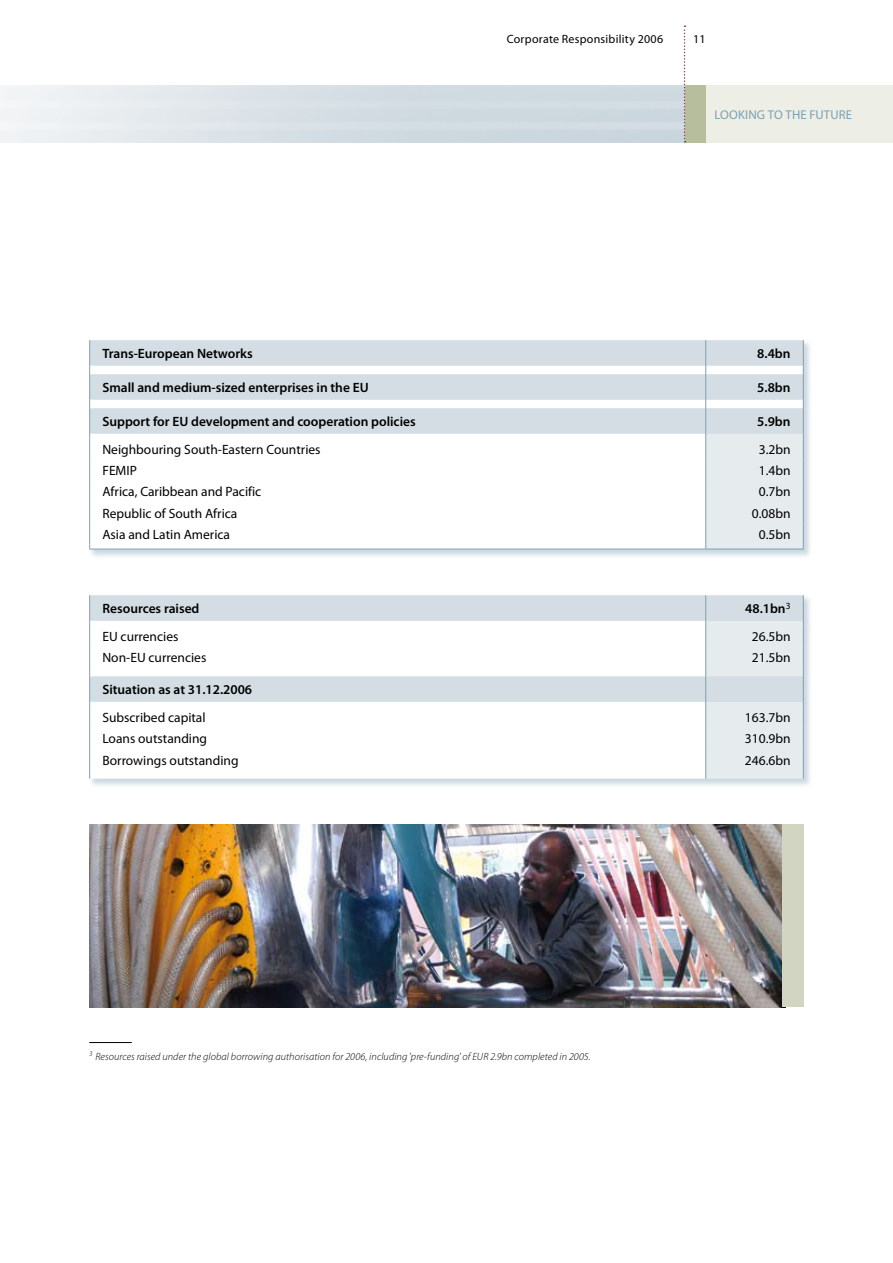
<style>
.page{position:relative;width:893px;height:1263px;background:#fff}
.page>*{position:absolute;margin:0;border:0;box-sizing:border-box;transform-origin:0 0}
.t1{font:13.5px "Myriad Pro";color:#000}
.t2{font:600 13.5px "Myriad Pro";color:#000}
.t3{font:12.75px "Myriad Pro";letter-spacing:.01em;color:#7ba1b2}
.t4{font:12px "Myriad Pro";letter-spacing:.02em;color:#000}
.t5{font:italic 300 10.5px "Myriad Pro";letter-spacing:.01em;color:#000}
</style>
<div class="page">
<div style="left:685px;top:85px;width:21px;height:57px;background:#b6be9e"></div>
<div style="left:706px;top:85px;width:187px;height:57px;background:#edeee5"></div>
<svg style="left:684px;top:26px;width:1px;height:116px"></svg>
<img style="left:89px;top:824px;width:693px;height:183px">
<div style="left:782px;top:824px;width:22px;height:183px;background:#d1d5c1"></div>
<div style="left:88px;top:339px;width:726px;height:220px;background:#7ba1b2;opacity:.4"></div>
<div style="left:90px;top:340px;width:615px;height:26px;background:#d4dde3"></div>
<svg style="left:90px;top:366px;width:615px;height:183px"></svg>
<svg style="left:89px;top:340px;width:1px;height:209px"></svg>
<hr style="left:89px;top:549px;width:617px;height:1px;background:#7ba1b2">
<hr style="left:706px;top:549px;width:98px;height:1px;background:#7ba1b2">
<svg style="left:705px;top:340px;width:99px;height:209px;background:#dfe5ea"></svg>
<div style="left:88px;top:594px;width:726px;height:194px;background:#7ba1b2;opacity:.4"></div>
<div style="left:90px;top:595px;width:615px;height:26px;background:#d4dde3"></div>
<svg style="left:90px;top:621px;width:615px;height:158px"></svg>
<svg style="left:89px;top:595px;width:1px;height:184px"></svg>
<svg style="left:705px;top:595px;width:99px;height:184px;background:#dee5e9"></svg>
<hr style="left:89px;top:1042px;width:43px;height:1px;background:#000">
<p class="t4" style="left:507px;top:32px;width:158px">Corporate Responsibility 2006</p>
<p class="t4" style="left:693px;top:32px;width:14px">11</p>
<p class="t3" style="left:714px;top:106px;width:139px">LOOKING TO THE FUTURE</p>
<p class="t2" style="left:102px;top:345px;width:152px">Trans-European Networks</p>
<p class="t2" style="left:757px;top:345px;width:35px">8.4bn</p>
<p class="t2" style="left:102px;top:379px;width:268px">Small and medium-sized enterprises in the EU</p>
<p class="t2" style="left:757px;top:379px;width:35px">5.8bn</p>
<p class="t2" style="left:102px;top:413px;width:315px">Support for EU development and cooperation policies</p>
<p class="t2" style="left:757px;top:413px;width:35px">5.9bn</p>
<p class="t1" style="left:102px;top:441px;width:220px">Neighbouring South-Eastern Countries</p>
<p class="t1" style="left:759px;top:441px;width:33px">3.2bn</p>
<p class="t1" style="left:102px;top:462px;width:36px">FEMIP</p>
<p class="t1" style="left:759px;top:462px;width:33px">1.4bn</p>
<p class="t1" style="left:102px;top:484px;width:160px">Africa, Caribbean and Pacific</p>
<p class="t1" style="left:759px;top:484px;width:33px">0.7bn</p>
<p class="t1" style="left:102px;top:505px;width:136px">Republic of South Africa</p>
<p class="t1" style="left:752px;top:505px;width:40px">0.08bn</p>
<p class="t1" style="left:102px;top:526px;width:129px">Asia and Latin America</p>
<p class="t1" style="left:759px;top:526px;width:33px">0.5bn</p>
<p class="t2" style="left:102px;top:600px;width:99px">Resources raised</p>
<p class="t2" style="left:745px;top:600px;width:47px">48.1bn<sup>3</sup></p>
<p class="t1" style="left:102px;top:628px;width:78px">EU currencies</p>
<p class="t1" style="left:752px;top:628px;width:40px">26.5bn</p>
<p class="t1" style="left:102px;top:649px;width:105px">Non-EU currencies</p>
<p class="t1" style="left:752px;top:649px;width:40px">21.5bn</p>
<p class="t2" style="left:102px;top:681px;width:151px">Situation as at 31.12.2006</p>
<p class="t1" style="left:102px;top:709px;width:105px">Subscribed capital</p>
<p class="t1" style="left:745px;top:709px;width:47px">163.7bn</p>
<p class="t1" style="left:102px;top:730px;width:106px">Loans outstanding</p>
<p class="t1" style="left:745px;top:730px;width:47px">310.9bn</p>
<p class="t1" style="left:102px;top:752px;width:138px">Borrowings outstanding</p>
<p class="t1" style="left:745px;top:752px;width:47px">246.6bn</p>
<p class="t5" style="left:89px;top:1050px;width:503px"><sup>3</sup> Resources raised under the global borrowing authorisation for 2006, including 'pre-funding' of EUR 2.9bn completed in 2005.</p>
</div>
